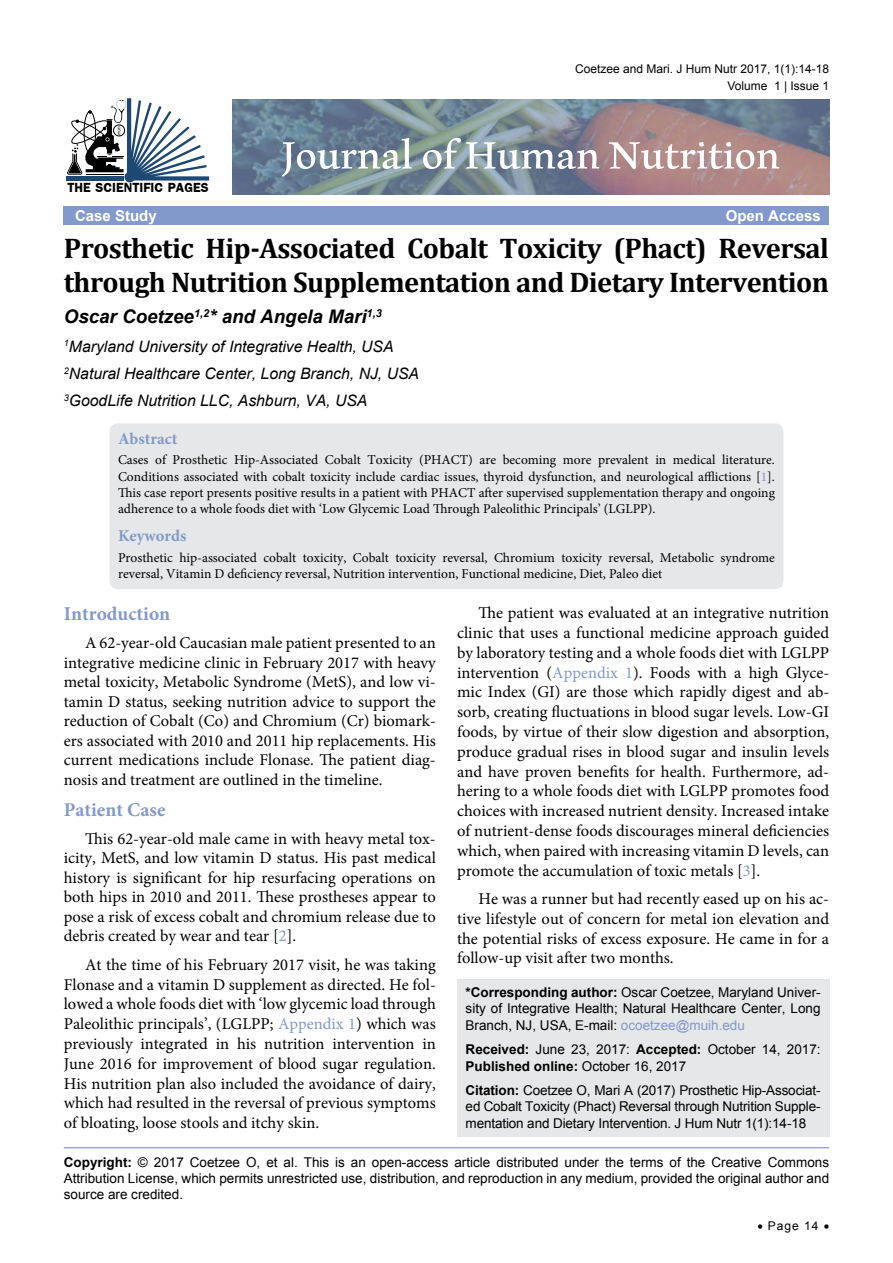
<style>
.page{position:relative;width:893px;height:1263px;background:#fff}
.page>*{position:absolute;margin:0;border:0;box-sizing:border-box;transform-origin:0 0}
.t1{font:67.5px "Aldhabi";color:#fff}
.t2{font:700 28.5px/34.2px "Cambria";letter-spacing:-.02em;color:#000}
.t3{font:20.85px "Freesia UPC Bold";color:#000}
.t4{font:700 19.5px "Minion Pro";color:#8299cc}
.t5{font:italic 700 18.75px "Arial";color:#000}
.t6{font:16.5px/19.8px "Minion Pro";color:#000;text-align:justify}
.t7{font:700 16.5px "Minion Pro";color:#8299cc}
.t8{font:italic 15.75px/27.5px "Arial";color:#000}
.t9{font:700 15px "Arial";color:#fff}
.t10{font:13.5px/16.2px "Arial";color:#000;text-align:justify}
.t11{font:13.5px/16.2px "Minion Pro";color:#000;text-align:justify}
.t12{font:12px/17.2px "Arial";color:#000;text-align:right}
.s1{color:#8299cc}
.s2{font-weight:700}
</style>
<div class="page">
<div style="left:457px;top:979px;width:372px;height:157px;background:#e6e7e8"></div>
<hr style="left:64px;top:1147px;width:765px;height:1px;background:#8299cc">
<div style="left:64px;top:207px;width:765px;height:18px;background:#8299cc"></div>
<div style="left:66px;top:176px;width:58px;height:5px;background:#1d4871"></div>
<svg style="left:67px;top:98px;width:142px;height:83px"></svg>
<div style="left:124px;top:172px;width:11px;height:10px;background:#1d4871;border-radius:50%"></div>
<img style="left:233px;top:99px;width:596px;height:95px">
<div style="left:109px;top:423px;width:674px;height:166px;background:#e6e7e8;border-radius:9px"></div>
<p class="t12" style="left:575px;top:60px;width:256px">Coetzee and Mari. J Hum Nutr 2017, 1(1):14-18<br>Volume 1 | Issue 1</p>
<p class="t3" style="left:68px;top:172px;width:143px">THE SCIENTIFIC PAGES</p>
<h1 class="t1" style="left:282px;top:97px;width:500px">Journal of Human Nutrition</h1>
<p class="t9" style="left:75px;top:206px;width:83px">Case Study</p>
<p class="t9" style="left:726px;top:206px;width:97px">Open Access</p>
<h2 class="t2" style="left:64px;top:230px;width:767px">Prosthetic Hip-Associated Cobalt Toxicity (Phact) Reversal through Nutrition Supplementation and Dietary Intervention</h2>
<p class="t5" style="left:64px;top:304px;width:319px">Oscar Coetzee<sup>1,2</sup>* and Angela Mari<sup>1,3</sup></p>
<p class="t8" style="left:64px;top:332px;width:357px"><sup>1</sup>Maryland University of Integrative Health, USA<br><sup>2</sup>Natural Healthcare Center, Long Branch, NJ, USA<br><sup>3</sup>GoodLife Nutrition LLC, Ashburn, VA, USA</p>
<p class="t7" style="left:118px;top:427px;width:61px">Abstract</p>
<p class="t11" style="left:118px;top:452px;width:658px">Cases of Prosthetic Hip-Associated Cobalt Toxicity (PHACT) are becoming more prevalent in medical literature.<br>Conditions associated with cobalt toxicity include cardiac issues, thyroid dysfunction, and neurological afflictions [<span class="s1">1</span>].<br>This case report presents positive results in a patient with PHACT after supervised supplementation therapy and ongoing adherence to a whole foods diet with ‘Low Glycemic Load Through Paleolithic Principals’ (LGLPP).</p>
<p class="t7" style="left:118px;top:524px;width:70px">Keywords</p>
<p class="t11" style="left:118px;top:549px;width:658px">Prosthetic hip-associated cobalt toxicity, Cobalt toxicity reversal, Chromium toxicity reversal, Metabolic syndrome reversal, Vitamin D deficiency reversal, Nutrition intervention, Functional medicine, Diet, Paleo diet</p>
<p class="t4" style="left:64px;top:600px;width:108px">Introduction</p>
<p class="t6" style="left:64px;top:633px;width:374px;text-indent:21px">A 62-year-old Caucasian male patient presented to an integrative medicine clinic in February 2017 with heavy metal toxicity, Metabolic Syndrome (MetS), and low vi&shy;tamin D status, seeking nutrition advice to support the reduction of Cobalt (Co) and Chromium (Cr) biomark&shy;ers associated with 2010 and 2011 hip replacements. His current medications include Flonase. The patient diag&shy;nosis and treatment are outlined in the timeline.</p>
<p class="t4" style="left:64px;top:796px;width:103px">Patient Case</p>
<p class="t6" style="left:64px;top:829px;width:374px;text-indent:21px">This 62-year-old male came in with heavy metal tox&shy;icity, MetS, and low vitamin D status. His past medical history is significant for hip resurfacing operations on both hips in 2010 and 2011. These prostheses appear to pose a risk of excess cobalt and chromium release due to debris created by wear and tear [<span class="s1">2</span>].</p>
<p class="t6" style="left:64px;top:955px;width:374px;text-indent:21px">At the time of his February 2017 visit, he was taking Flonase and a vitamin D supplement as directed. He fol&shy;lowed a whole foods diet with ‘low glycemic load through Paleolithic principals’, (LGLPP; <span class="s1">Appendix 1</span>) which was previously integrated in his nutrition intervention in June 2016 for improvement of blood sugar regulation.<br>His nutrition plan also included the avoidance of dairy, which had resulted in the reversal of previous symptoms of bloating, loose stools and itchy skin.</p>
<p class="t6" style="left:457px;top:603px;width:374px;text-indent:21px">The patient was evaluated at an integrative nutrition clinic that uses a functional medicine approach guided by laboratory testing and a whole foods diet with LGLPP intervention (<span class="s1">Appendix 1</span>). Foods with a high Glyce&shy;mic Index (GI) are those which rapidly digest and ab&shy;sorb, creating fluctuations in blood sugar levels. Low-GI foods, by virtue of their slow digestion and absorption, produce gradual rises in blood sugar and insulin levels and have proven benefits for health. Furthermore, ad&shy;hering to a whole foods diet with LGLPP promotes food choices with increased nutrient density. Increased intake of nutrient-dense foods discourages mineral deficiencies which, when paired with increasing vitamin D levels, can promote the accumulation of toxic metals [<span class="s1">3</span>].</p>
<p class="t6" style="left:457px;top:889px;width:374px;text-indent:21px">He was a runner but had recently eased up on his ac&shy;tive lifestyle out of concern for metal ion elevation and the potential risks of excess exposure. He came in for a follow-up visit after two months.</p>
<p class="t10" style="left:466px;top:984px;width:357px"><span class="s2">*Corresponding author:</span> Oscar Coetzee, Maryland Univer&shy;sity of Integrative Health; Natural Healthcare Center, Long Branch, NJ, USA, E-mail: <span class="s1">ocoetzee@muih.edu</span></p>
<p class="t10" style="left:466px;top:1041px;width:357px"><span class="s2">Received:</span> June 23, 2017: <span class="s2">Accepted:</span> October 14, 2017:<br><span class="s2">Published online:</span> October 16, 2017</p>
<p class="t10" style="left:466px;top:1082px;width:357px"><span class="s2">Citation:</span> Coetzee O, Mari A (2017) Prosthetic Hip-Associat&shy;ed Cobalt Toxicity (Phact) Reversal through Nutrition Supple&shy;mentation and Dietary Intervention. J Hum Nutr 1(1):14-18</p>
<p class="t10" style="left:64px;top:1154px;width:767px"><span class="s2">Copyright:</span> © 2017 Coetzee O, et al. This is an open-access article distributed under the terms of the Creative Commons Attribution License, which permits unrestricted use, distribution, and reproduction in any medium, provided the original author and source are credited.</p>
<p class="t12" style="left:757px;top:1217px;width:73px">• Page 14 •</p>
</div>
